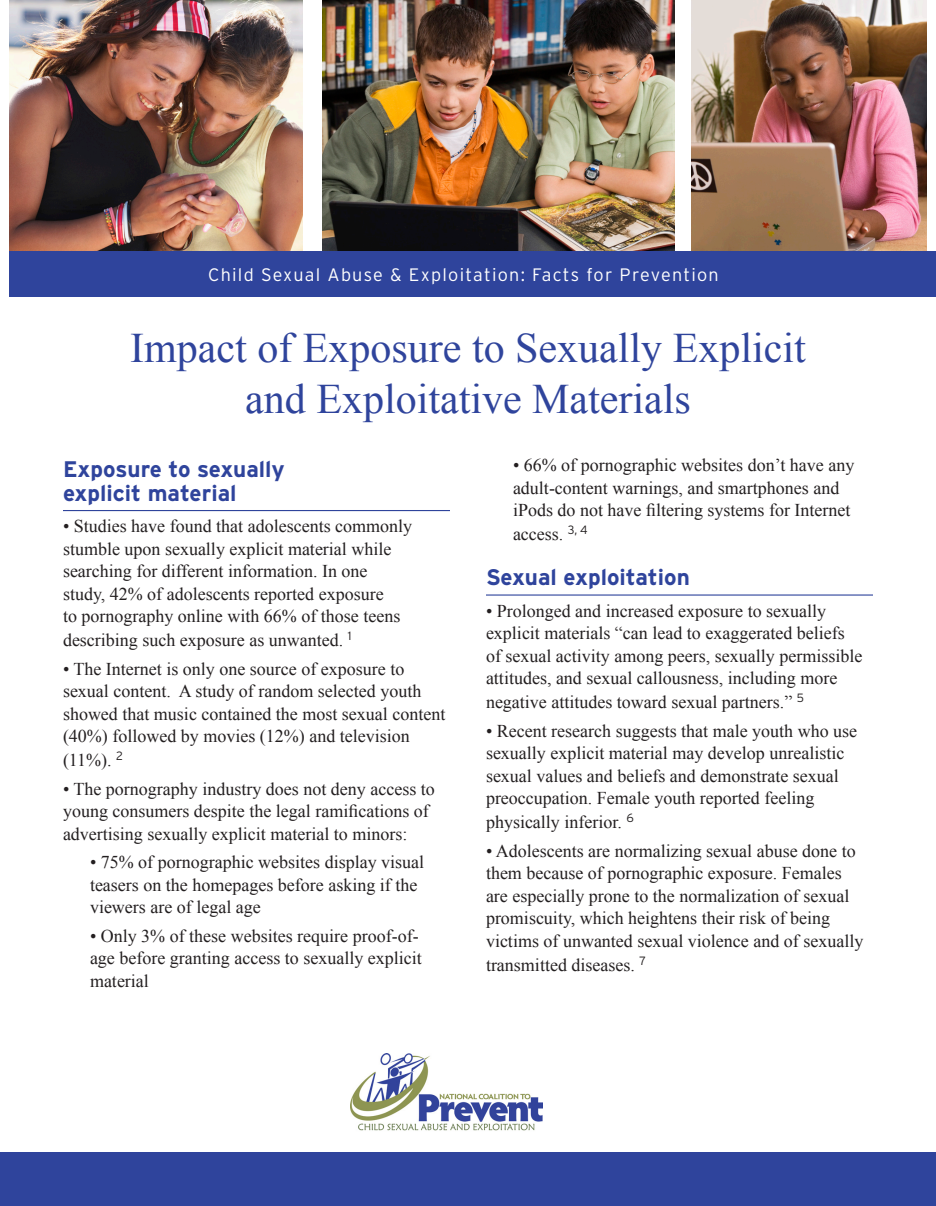
<style>
.page{position:relative;width:936px;height:1206px;background:#fff}
.page>*{position:absolute;margin:0;border:0;box-sizing:border-box;transform-origin:0 0}
.t1{font:42px "Times New Roman";color:#2f449c}
.Subhead_w__rule__Fac{font:700 22.5px/24px "Interstate";color:#2f449c}
.Body_text{font:18px/22.8px "Times New Roman";color:#231f20}
.INTRO_TEXT{font:300 18px "Interstate";letter-spacing:.07em;color:#fff}
</style>
<div class="page">
<img style="left:322px;top:0;width:353px;height:252px">
<hr style="left:63px;top:510px;width:387px;height:1px;background:#2f449c">
<hr style="left:486px;top:594px;width:387px;height:2px;background:#2f449c">
<img style="left:351px;top:1053px;width:191px;height:78px">
<img style="left:9px;top:0;width:294px;height:252px">
<img style="left:691px;top:0;width:236px;height:252px">
<div style="left:9px;top:252px;width:927px;height:45px;background:#2f449c"></div>
<div style="left:0;top:1152px;width:936px;height:54px;background:#2f449c"></div>
<p class="INTRO_TEXT" style="left:208px;top:264px;width:512px">Child Sexual Abuse &amp; Exploitation: Facts for Prevention</p>
<p class="t1" style="left:130px;top:320px;width:677px">Impact of Exposure to Sexually Explicit</p>
<p class="t1" style="left:245px;top:370px;width:447px">and Exploitative Materials</p>
<p class="Subhead_w__rule__Fac" style="left:63px;top:457px;width:223px">Exposure to sexually explicit material</p>
<p class="Body_text" style="left:63px;top:515px;width:351px">• Studies have found that adolescents commonly stumble upon sexually explicit material while searching for different information. In one study, 42% of adolescents reported exposure<br>to pornography online with 66% of those teens describing such exposure as unwanted. <sup>1</sup></p>
<p class="Body_text" style="left:63px;top:657px;width:384px">• The Internet is only one source of exposure to sexual content. A study of random selected youth showed that music contained the most sexual content (40%) followed by movies (12%) and television (11%). <sup>2</sup></p>
<p class="Body_text" style="left:63px;top:777px;width:373px">• The pornography industry does not deny access to young consumers despite the legal ramifications of advertising sexually explicit material to minors:</p>
<p class="Body_text" style="left:90px;top:851px;width:336px">• 75% of pornographic websites display visual teasers on the homepages before asking if the viewers are of legal age</p>
<p class="Body_text" style="left:90px;top:924px;width:333px">• Only 3% of these websites require proof-of&shy;age before granting access to sexually explicit material</p>
<p class="Body_text" style="left:513px;top:454px;width:343px">• 66% of pornographic websites don’t have any adult-content warnings, and smartphones and iPods do not have filtering systems for Internet access. <sup>3,</sup> <sup>4</sup></p>
<p class="Subhead_w__rule__Fac" style="left:486px;top:565px;width:205px">Sexual exploitation</p>
<p class="Body_text" style="left:486px;top:599px;width:378px">• Prolonged and increased exposure to sexually explicit materials “can lead to exaggerated beliefs of sexual activity among peers, sexually permissible attitudes, and sexual callousness, including more negative attitudes toward sexual partners.” <sup>5</sup></p>
<p class="Body_text" style="left:486px;top:719px;width:373px">• Recent research suggests that male youth who use sexually explicit material may develop unrealistic sexual values and beliefs and demonstrate sexual preoccupation. Female youth reported feeling physically inferior. <sup>6</sup></p>
<p class="Body_text" style="left:486px;top:839px;width:379px">• Adolescents are normalizing sexual abuse done to them because of pornographic exposure. Females are especially prone to the normalization of sexual promiscuity, which heightens their risk of being victims of unwanted sexual violence and of sexually transmitted diseases. <sup>7</sup></p>
</div>
